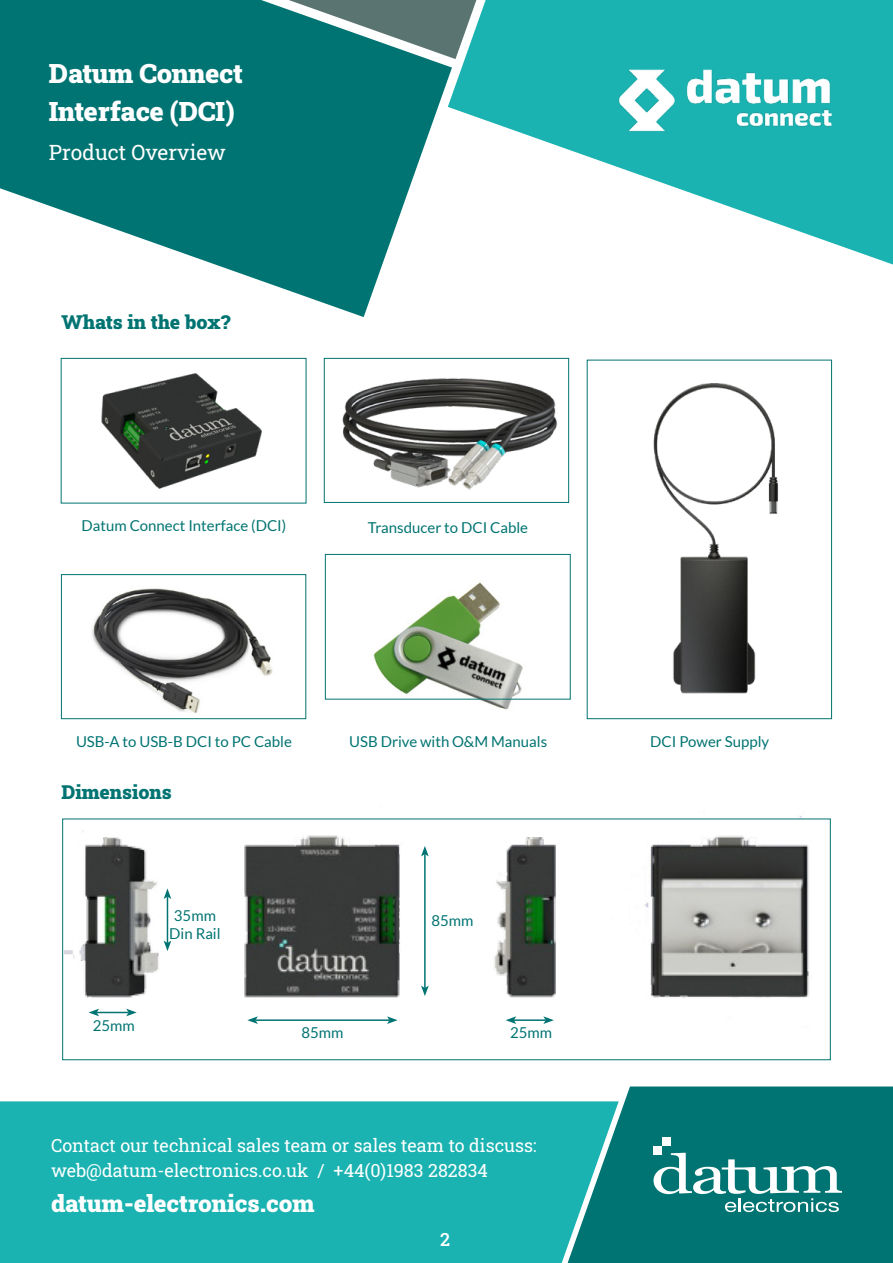
<style>
.page{position:relative;width:893px;height:1263px;background:#fff}
.page>*{position:absolute;margin:0;border:0;box-sizing:border-box;transform-origin:0 0}
.t1{font:900 27px/37.5px "Roboto Slab";letter-spacing:-.01em;color:#fff}
.t2{font:900 24px "Roboto Slab";color:#fff}
.t3{font:21px "Roboto Slab";color:#fff}
.t4{font:900 19.5px "Roboto Slab";color:#007472}
.t5{font:18px/25.5px "Roboto Slab";color:#fff}
.t6{font:500 18px "Roboto Slab";color:#fff}
.t7{font:15px/18px "Lato";color:#007472;text-align:center}
</style>
<div class="page">
<div style="left:61px;top:358px;width:245px;height:145px;border:1px solid #007472"></div>
<img style="left:342px;top:378px;width:216px;height:112px">
<div style="left:324px;top:358px;width:245px;height:145px;border:1px solid #007472"></div>
<svg style="left:452px;top:0;width:441px;height:265px;fill:#1ab3b1"></svg>
<div style="left:0;top:1101px;width:568px;height:162px;background:#1ab3b1"></div>
<svg style="left:568px;top:1086px;width:325px;height:177px;background:#0d7e7d"></svg>
<div style="left:653px;top:1146px;width:9px;height:8px;background:#fff"></div>
<div style="left:662px;top:1137px;width:9px;height:9px;background:#fff"></div>
<svg style="left:653px;top:1153px;width:189px;height:59px"></svg>
<img style="left:598px;top:46px;width:244px;height:101px">
<svg style="left:452px;top:0;width:24px;height:59px"></svg>
<img style="left:65px;top:816px;width:746px;height:245px">
<hr style="left:424px;top:854px;width:2px;height:134px;background:#007472">
<svg style="left:421px;top:846px;width:8px;height:10px"></svg>
<svg style="left:421px;top:986px;width:8px;height:10px"></svg>
<hr style="left:256px;top:1019px;width:133px;height:2px;background:#007472">
<svg style="left:387px;top:1016px;width:11px;height:8px"></svg>
<svg style="left:247px;top:1016px;width:11px;height:8px"></svg>
<hr style="left:514px;top:1019px;width:32px;height:2px;background:#007472">
<svg style="left:543px;top:1016px;width:11px;height:8px"></svg>
<svg style="left:506px;top:1016px;width:10px;height:8px"></svg>
<hr style="left:97px;top:1012px;width:32px;height:1px;background:#007472">
<svg style="left:126px;top:1009px;width:11px;height:7px"></svg>
<svg style="left:89px;top:1009px;width:10px;height:7px"></svg>
<hr style="left:167px;top:897px;width:1px;height:46px;background:#007472">
<svg style="left:164px;top:888px;width:7px;height:11px"></svg>
<svg style="left:164px;top:941px;width:7px;height:10px"></svg>
<div style="left:587px;top:360px;width:245px;height:359px;border:1px solid #007472"></div>
<img style="left:92px;top:588px;width:181px;height:125px">
<div style="left:61px;top:574px;width:245px;height:145px;border:1px solid #007472"></div>
<img style="left:366px;top:582px;width:165px;height:128px">
<div style="left:325px;top:554px;width:245px;height:145px;border:1px solid #007472"></div>
<img style="left:426px;top:637px;width:84px;height:59px">
<img style="left:96px;top:373px;width:166px;height:130px">
<img style="left:597px;top:359px;width:225px;height:335px">
<svg style="left:0;top:0;width:452px;height:317px;fill:#007472"></svg>
<h1 class="t1" style="left:49px;top:54px;width:195px">Datum Connect<br>Interface (DCI)</h1>
<h3 class="t3" style="left:49px;top:138px;width:178px">Product Overview</h3>
<h3 class="t4" style="left:61px;top:309px;width:170px">Whats in the box?</h3>
<p class="t7" style="left:82px;top:516px;width:206px">Datum Connect Interface (DCI)</p>
<p class="t7" style="left:368px;top:518px;width:162px">Transducer to DCI Cable</p>
<p class="t7" style="left:76px;top:732px;width:217px">USB-A to USB-B DCI to PC Cable</p>
<p class="t7" style="left:349px;top:732px;width:200px">USB Drive with O&amp;M Manuals</p>
<p class="t7" style="left:650px;top:732px;width:121px">DCI Power Supply</p>
<h3 class="t4" style="left:61px;top:778px;width:112px">Dimensions</h3>
<p class="t7" style="left:93px;top:1016px;width:44px">25mm</p>
<p class="t7" style="left:169px;top:906px;width:53px">35mm<br>Din Rail</p>
<p class="t7" style="left:431px;top:912px;width:44px">85mm</p>
<p class="t7" style="left:301px;top:1024px;width:44px">85mm</p>
<p class="t7" style="left:510px;top:1024px;width:44px">25mm</p>
<p class="t5" style="left:51px;top:1132px;width:487px">Contact our technical sales team or sales team to discuss: web@datum-electronics.co.uk / +44(0)1983 282834</p>
<h2 class="t2" style="left:51px;top:1186px;width:265px">datum-electronics.com</h2>
<p class="t6" style="left:440px;top:1227px;width:11px">2</p>
</div>
